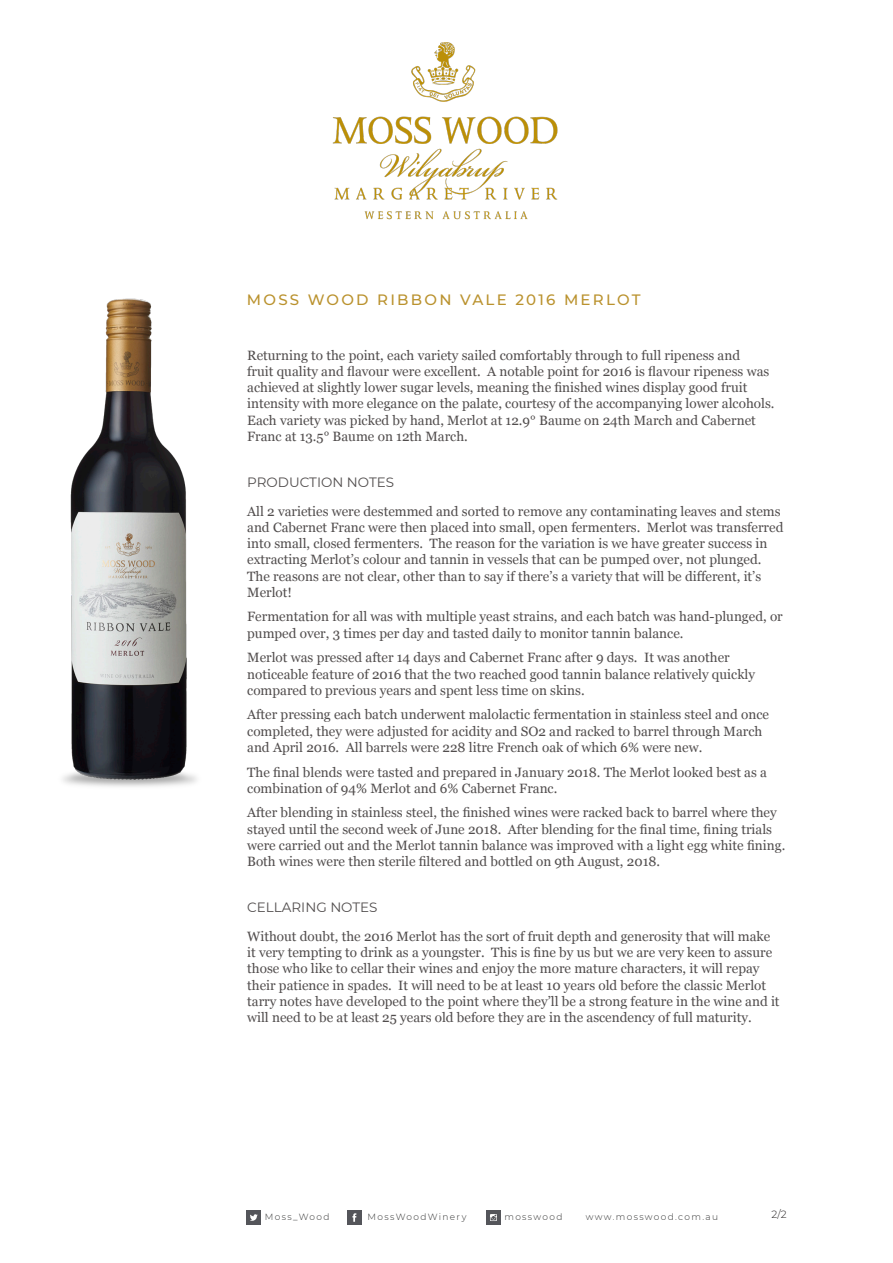
<style>
.page{position:relative;width:893px;height:1263px;background:#fff}
.page>*{position:absolute;margin:0;border:0;box-sizing:border-box;transform-origin:0 0}
.Wine_and_review_Titl{font:500 15px "Montserrat";letter-spacing:.15em;color:#ba922e}
.Paragraph_Collated_r{font:13.5px/16.2px "Georgia";color:#514d4d}
.Wine_writer_and_publ{font:13.5px "Montserrat";color:#514d4d}
.t1{font:300 10.5px "Montserrat";color:#231f20}
.Wine_and_review_Titl-2{font:300 9px "Montserrat";letter-spacing:.15em;color:#333434}
</style>
<div class="page">
<img style="left:63px;top:298px;width:134px;height:489px">
<img style="left:332px;top:42px;width:226px;height:178px">
<div style="left:486px;top:1210px;width:15px;height:14px;background:#54555a"></div>
<svg style="left:490px;top:1214px;width:7px;height:7px"></svg>
<div style="left:247px;top:1210px;width:14px;height:14px;background:#54555a"></div>
<svg style="left:250px;top:1214px;width:8px;height:7px"></svg>
<div style="left:347px;top:1210px;width:15px;height:14px;background:#54555a"></div>
<svg style="left:352px;top:1213px;width:4px;height:9px"></svg>
<p class="Wine_and_review_Titl" style="left:247px;top:289px;width:395px">MOSS WOOD RIBBON VALE 2016 MERLOT</p>
<p class="Paragraph_Collated_r" style="left:247px;top:346px;width:529px">Returning to the point, each variety sailed comfortably through to full ripeness and<br>fruit quality and flavour were excellent. A notable point for 2016 is flavour ripeness was achieved at slightly lower sugar levels, meaning the finished wines display good fruit intensity with more elegance on the palate, courtesy of the accompanying lower alcohols.<br>Each variety was picked by hand, Merlot at 12.9° Baume on 24th March and Cabernet Franc at 13.5° Baume on 12th March.</p>
<p class="Wine_writer_and_publ" style="left:247px;top:473px;width:148px">PRODUCTION NOTES</p>
<p class="Paragraph_Collated_r" style="left:247px;top:502px;width:538px">All 2 varieties were destemmed and sorted to remove any contaminating leaves and stems and Cabernet Franc were then placed into small, open fermenters. Merlot was transferred into small, closed fermenters. The reason for the variation is we have greater success in extracting Merlot’s colour and tannin in vessels that can be pumped over, not plunged.<br>The reasons are not clear, other than to say if there’s a variety that will be different, it’s Merlot!</p>
<p class="Paragraph_Collated_r" style="left:247px;top:608px;width:537px">Fermentation for all was with multiple yeast strains, and each batch was hand-plunged, or pumped over, 3 times per day and tasted daily to monitor tannin balance.</p>
<p class="Paragraph_Collated_r" style="left:247px;top:649px;width:509px">Merlot was pressed after 14 days and Cabernet Franc after 9 days. It was another noticeable feature of 2016 that the two reached good tannin balance relatively quickly compared to previous years and spent less time on skins.</p>
<p class="Paragraph_Collated_r" style="left:247px;top:706px;width:523px">After pressing each batch underwent malolactic fermentation in stainless steel and once completed, they were adjusted for acidity and SO2 and racked to barrel through March and April 2016. All barrels were 228 litre French oak of which 6% were new.</p>
<p class="Paragraph_Collated_r" style="left:247px;top:763px;width:521px">The final blends were tasted and prepared in January 2018. The Merlot looked best as a combination of 94% Merlot and 6% Cabernet Franc.</p>
<p class="Paragraph_Collated_r" style="left:247px;top:804px;width:540px">After blending in stainless steel, the finished wines were racked back to barrel where they stayed until the second week of June 2018. After blending for the final time, fining trials were carried out and the Merlot tannin balance was improved with a light egg white fining.<br>Both wines were then sterile filtered and bottled on 9th August, 2018.</p>
<p class="Wine_writer_and_publ" style="left:247px;top:898px;width:132px">CELLARING NOTES</p>
<p class="Paragraph_Collated_r" style="left:247px;top:928px;width:534px">Without doubt, the 2016 Merlot has the sort of fruit depth and generosity that will make it very tempting to drink as a youngster. This is fine by us but we are very keen to assure those who like to cellar their wines and enjoy the more mature characters, it will repay their patience in spades. It will need to be at least 10 years old before the classic Merlot tarry notes have developed to the point where they’ll be a strong feature in the wine and it will need to be at least 25 years old before they are in the ascendency of full maturity.</p>
<p class="Wine_and_review_Titl-2" style="left:265px;top:1210px;width:66px">Moss_Wood</p>
<p class="Wine_and_review_Titl-2" style="left:368px;top:1210px;width:100px">MossWoodWinery</p>
<p class="Wine_and_review_Titl-2" style="left:504px;top:1210px;width:59px">mosswood</p>
<p class="Wine_and_review_Titl-2" style="left:586px;top:1210px;width:134px">www.mosswood.com.au</p>
<p class="t1" style="left:771px;top:1207px;width:17px">2/2</p>
</div>
